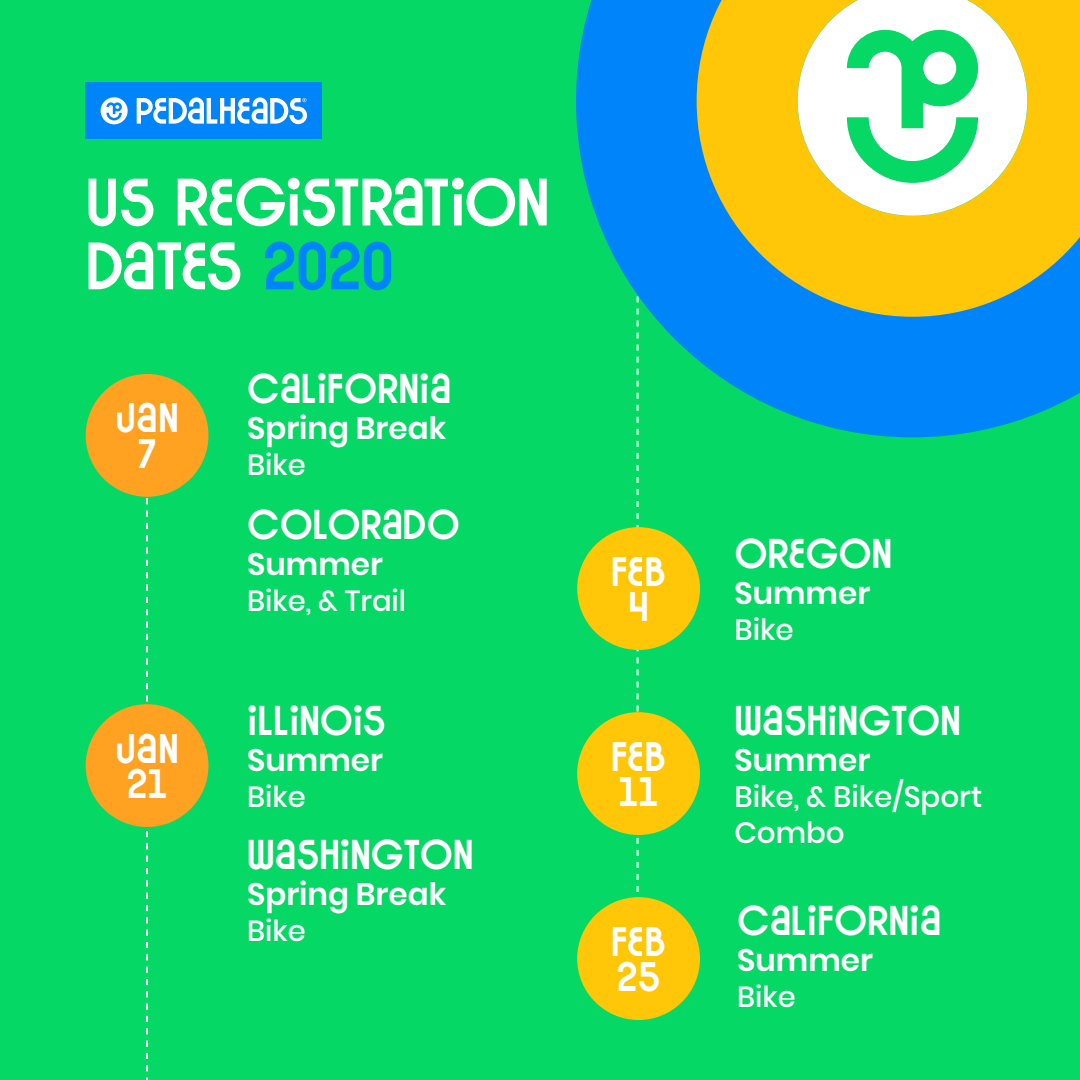
<style>
.page{position:relative;width:1080px;height:1080px;background:#05d864}
.page>*{position:absolute;margin:0;border:0;box-sizing:border-box;transform-origin:0 0}
.t1{font:58px/63.8px "Pedalheads Headline";letter-spacing:-.04em;color:#fff}
.t2{font:35.9px "Pedalheads Headline";color:#fff}
.t3{font:35.6px "Pedalheads Headline";letter-spacing:.01em;color:#fff}
.t4{font:600 31px "Poppins";color:#fff}
.t5{font:500 29.4px/36px "Poppins";color:#fff}
.t6{font:500 29px "Poppins";color:#fff}
.s1{color:#0084fa}
</style>
<div class="page">
<svg style="left:146px;top:498px;width:2px;height:582px"></svg>
<svg style="left:637px;top:440px;width:2px;height:452px"></svg>
<div style="left:577px;top:712px;width:123px;height:123px;background:#ffc708;border-radius:50%"></div>
<div style="left:577px;top:527px;width:123px;height:123px;background:#ffc708;border-radius:50%"></div>
<div style="left:577px;top:897px;width:123px;height:123px;background:#ffc708;border-radius:50%"></div>
<div style="left:86px;top:704px;width:123px;height:123px;background:#ffa121;border-radius:50%"></div>
<div style="left:86px;top:374px;width:123px;height:123px;background:#ffa121;border-radius:50%"></div>
<svg style="left:576px;top:0;width:504px;height:437px;fill:#0084fa"></svg>
<svg style="left:697px;top:0;width:383px;height:317px;fill:#ffc708"></svg>
<svg style="left:798px;top:0;width:229px;height:216px;fill:#fff"></svg>
<div style="left:86px;top:82px;width:236px;height:57px;background:#0084fa"></div>
<svg style="left:101px;top:97px;width:27px;height:27px"></svg>
<svg style="left:137px;top:97px;width:170px;height:27px"></svg>
<p class="t1" style="left:86px;top:171px;width:465px">US REGISTRATION<br>DATES <span class="s1">2020</span></p>
<p class="t3" style="left:116px;top:396px;width:65px">JAN</p>
<p class="t3" style="left:137px;top:431px;width:22px">7</p>
<p class="t3" style="left:116px;top:726px;width:65px">JAN</p>
<p class="t3" style="left:126px;top:761px;width:43px">21</p>
<p class="t2" style="left:247px;top:367px;width:205px">CALIFORNIA</p>
<p class="t4" style="left:247px;top:411px;width:200px">Spring Break</p>
<p class="t6" style="left:247px;top:449px;width:60px">Bike</p>
<p class="t2" style="left:247px;top:503px;width:214px">COLORADO</p>
<p class="t4" style="left:247px;top:547px;width:137px">Summer</p>
<p class="t6" style="left:247px;top:584px;width:160px">Bike, &amp; Trail</p>
<p class="t2" style="left:247px;top:698px;width:140px">ILLINOIS</p>
<p class="t4" style="left:247px;top:742px;width:137px">Summer</p>
<p class="t6" style="left:247px;top:780px;width:60px">Bike</p>
<p class="t2" style="left:247px;top:832px;width:228px">WASHINGTON</p>
<p class="t4" style="left:247px;top:876px;width:200px">Spring Break</p>
<p class="t6" style="left:247px;top:914px;width:60px">Bike</p>
<p class="t3" style="left:611px;top:549px;width:56px">FEB</p>
<p class="t3" style="left:628px;top:584px;width:22px">4</p>
<p class="t3" style="left:611px;top:734px;width:56px">FEB</p>
<p class="t3" style="left:618px;top:769px;width:42px">11</p>
<p class="t3" style="left:611px;top:919px;width:56px">FEB</p>
<p class="t3" style="left:616px;top:954px;width:46px">25</p>
<p class="t2" style="left:735px;top:531px;width:159px">OREGON</p>
<p class="t4" style="left:735px;top:575px;width:137px">Summer</p>
<p class="t5" style="left:735px;top:612px;width:61px">Bike</p>
<p class="t2" style="left:735px;top:698px;width:228px">WASHINGTON</p>
<p class="t4" style="left:735px;top:742px;width:137px">Summer</p>
<p class="t5" style="left:735px;top:779px;width:249px">Bike, &amp; Bike/Sport<br>Combo</p>
<p class="t2" style="left:737px;top:899px;width:205px">CALIFORNIA</p>
<p class="t4" style="left:737px;top:943px;width:137px">Summer</p>
<p class="t6" style="left:737px;top:980px;width:60px">Bike</p>
</div>
